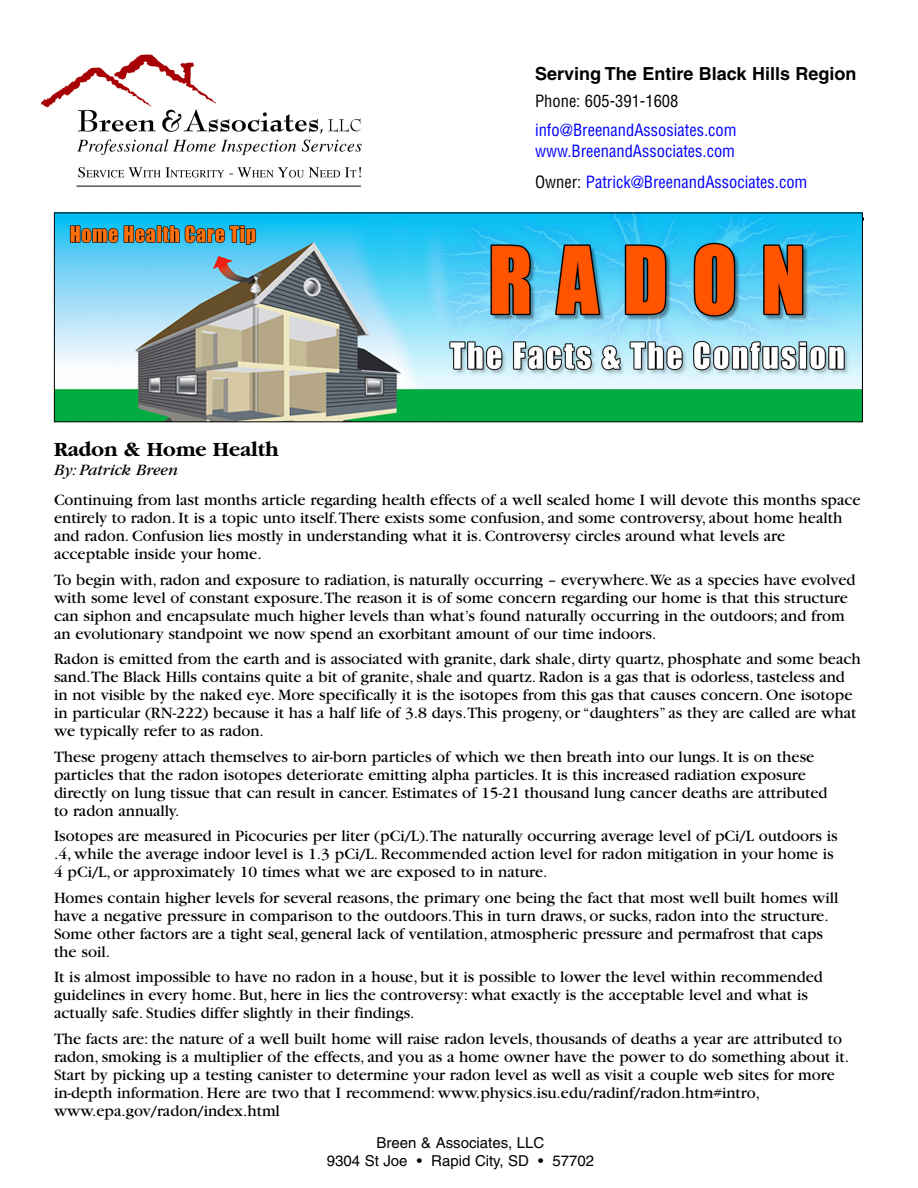
<style>
.page{position:relative;width:918px;height:1188px;background:#fff}
.page>*{position:absolute;margin:0;border:0;box-sizing:border-box;transform-origin:0 0}
.t1{font:700 21px "Garamond";color:#000}
.t2{font:700 18px "Helvetica";color:#000}
.t3{font:16.5px/18px "Garamond";color:#000}
.t4{font:condensed 16.5px/21px "Helvetica";color:#00f}
.t5{font:condensed 16.5px "Helvetica";color:#000}
.t6{font:italic 16.5px "Garamond";color:#000}
.t7{font:15px/18px "Helvetica";color:#000;text-align:center}
.s1{color:#000}
</style>
<div class="page">
<img style="left:41px;top:54px;width:321px;height:133px">
<hr style="left:54px;top:218px;width:810px;height:2px;background:#000">
<hr style="left:77px;top:186px;width:284px;height:1px;background:#000">
<img style="left:56px;top:215px;width:805px;height:205px">
<div style="left:54px;top:213px;width:809px;height:209px;border:1px solid #000"></div>
<p class="t2" style="left:535px;top:67px;width:323px">Serving The Entire Black Hills Region</p>
<p class="t5" style="left:535px;top:95px;width:145px">Phone: 605-391-1608</p>
<p class="t4" style="left:535px;top:121px;width:203px">info@BreenandAssosiates.com www.BreenandAssociates.com</p>
<p class="t4" style="left:535px;top:173px;width:274px"><span class="s1">Owner:</span> Patrick@BreenandAssociates.com</p>
<p class="t1" style="left:54px;top:441px;width:226px">Radon &amp; Home Health</p>
<p class="t6" style="left:54px;top:464px;width:126px">By: Patrick Breen</p>
<p class="t3" style="left:54px;top:492px;width:808px">Continuing from last months article regarding health effects of a well sealed home I will devote this months space entirely to radon. It is a topic unto itself.There exists some confusion, and some controversy, about home health and radon. Confusion lies mostly in understanding what it is. Controversy circles around what levels are acceptable inside your home.</p>
<p class="t3" style="left:54px;top:572px;width:803px">To begin with, radon and exposure to radiation, is naturally occurring – everywhere.We as a species have evolved with some level of constant exposure.The reason it is of some concern regarding our home is that this structure can siphon and encapsulate much higher levels than what’s found naturally occurring in the outdoors; and from an evolutionary standpoint we now spend an exorbitant amount of our time indoors.</p>
<p class="t3" style="left:54px;top:651px;width:808px">Radon is emitted from the earth and is associated with granite, dark shale, dirty quartz, phosphate and some beach sand.The Black Hills contains quite a bit of granite, shale and quartz. Radon is a gas that is odorless, tasteless and in not visible by the naked eye. More specifically it is the isotopes from this gas that causes concern. One isotope in particular (RN-222) because it has a half life of 3.8 days.This progeny, or “daughters” as they are called are what we typically refer to as radon.</p>
<p class="t3" style="left:54px;top:749px;width:775px">These progeny attach themselves to air-born particles of which we then breath into our lungs. It is on these particles that the radon isotopes deteriorate emitting alpha particles. It is this increased radiation exposure directly on lung tissue that can result in cancer. Estimates of 15-21 thousand lung cancer deaths are attributed to radon annually.</p>
<p class="t3" style="left:54px;top:828px;width:785px">Isotopes are measured in Picocuries per liter (pCi/L).The naturally occurring average level of pCi/L outdoors is .4, while the average indoor level is 1.3 pCi/L. Recommended action level for radon mitigation in your home is<br>4 pCi/L, or approximately 10 times what we are exposed to in nature.</p>
<p class="t3" style="left:54px;top:890px;width:786px">Homes contain higher levels for several reasons, the primary one being the fact that most well built homes will have a negative pressure in comparison to the outdoors.This in turn draws, or sucks, radon into the structure.<br>Some other factors are a tight seal, general lack of ventilation, atmospheric pressure and permafrost that caps the soil.</p>
<p class="t3" style="left:54px;top:969px;width:770px">It is almost impossible to have no radon in a house, but it is possible to lower the level within recommended guidelines in every home. But, here in lies the controversy: what exactly is the acceptable level and what is actually safe. Studies differ slightly in their findings.</p>
<p class="t3" style="left:54px;top:1031px;width:797px">The facts are: the nature of a well built home will raise radon levels, thousands of deaths a year are attributed to radon, smoking is a multiplier of the effects, and you as a home owner have the power to do something about it.<br>Start by picking up a testing canister to determine your radon level as well as visit a couple web sites for more in-depth information. Here are two that I recommend: www.physics.isu.edu/radinf/radon.htm#intro, www.epa.gov/radon/index.html</p>
<p class="t7" style="left:327px;top:1135px;width:269px">Breen &amp; Associates, LLC<br>9304 St Joe • Rapid City, SD • 57702</p>
</div>
